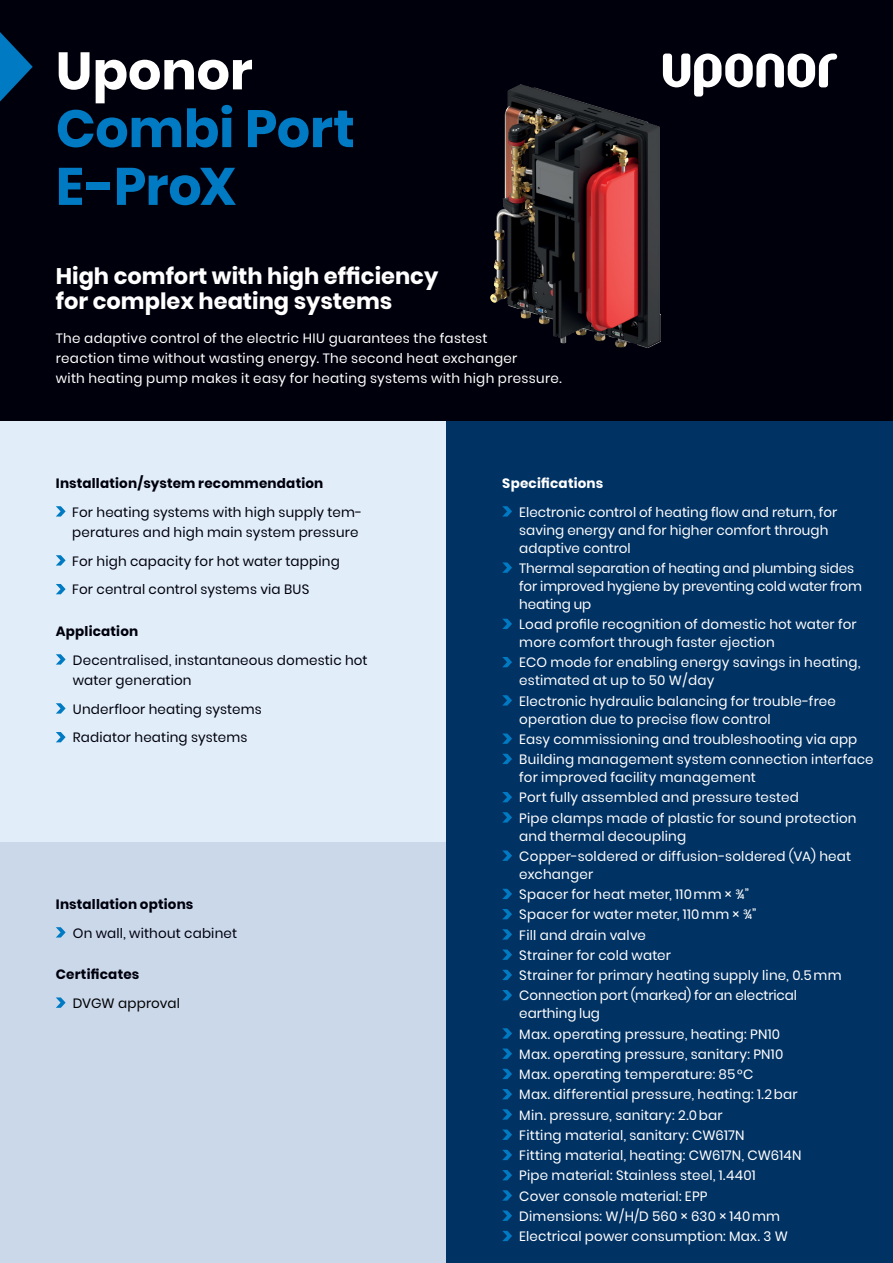
<style>
.page{position:relative;width:893px;height:1263px;background:#fff}
.page>*{position:absolute;margin:0;border:0;box-sizing:border-box;transform-origin:0 0}
.t1{font:700 52.5px/57.8px "Poppins";letter-spacing:-.005em;color:#007ac2}
.t2{font:700 52.5px "Poppins";letter-spacing:-.005em;color:#fff}
.t3{font:700 22.5px/24.8px "Poppins";color:#fff}
.t4{font:13.5px/20.2px "Poppins";letter-spacing:.015em;color:#fff}
.t5{font:13.5px/20.2px "Poppins";letter-spacing:.015em;color:#00000d}
.t6{font:13.5px/18px "Poppins";letter-spacing:-.005em;color:#fff}
.t7{font:700 13.5px "Poppins";letter-spacing:.015em;color:#00000d}
.t8{font:700 13.5px "Poppins";letter-spacing:.015em;color:#fff}
.t9{font:13.5px "Poppins";color:#000}
</style>
<div class="page">
<div style="left:0;top:0;width:893px;height:421px;background:#00000d"></div>
<img style="left:490px;top:84px;width:171px;height:264px">
<div style="left:0;top:421px;width:448px;height:421px;background:#e1eef9"></div>
<div style="left:0;top:842px;width:448px;height:421px;background:#cad8ea"></div>
<div style="left:446px;top:421px;width:447px;height:842px;background:#003263"></div>
<svg style="left:502px;top:506px;width:10px;height:10px"></svg>
<svg style="left:502px;top:562px;width:10px;height:11px"></svg>
<svg style="left:502px;top:619px;width:10px;height:10px"></svg>
<svg style="left:502px;top:657px;width:10px;height:10px"></svg>
<svg style="left:502px;top:695px;width:10px;height:10px"></svg>
<svg style="left:502px;top:733px;width:10px;height:11px"></svg>
<svg style="left:502px;top:754px;width:10px;height:10px"></svg>
<svg style="left:502px;top:792px;width:10px;height:10px"></svg>
<svg style="left:502px;top:812px;width:10px;height:10px"></svg>
<svg style="left:502px;top:850px;width:10px;height:11px"></svg>
<svg style="left:502px;top:889px;width:10px;height:10px"></svg>
<svg style="left:502px;top:909px;width:10px;height:10px"></svg>
<svg style="left:502px;top:929px;width:10px;height:10px"></svg>
<svg style="left:502px;top:949px;width:10px;height:11px"></svg>
<svg style="left:502px;top:970px;width:10px;height:10px"></svg>
<svg style="left:502px;top:990px;width:10px;height:10px"></svg>
<svg style="left:502px;top:1028px;width:10px;height:10px"></svg>
<svg style="left:502px;top:1048px;width:10px;height:11px"></svg>
<svg style="left:502px;top:1069px;width:10px;height:10px"></svg>
<svg style="left:502px;top:1089px;width:10px;height:10px"></svg>
<svg style="left:502px;top:1109px;width:10px;height:10px"></svg>
<svg style="left:502px;top:1129px;width:10px;height:11px"></svg>
<svg style="left:502px;top:1150px;width:10px;height:10px"></svg>
<svg style="left:502px;top:1170px;width:10px;height:10px"></svg>
<svg style="left:502px;top:1190px;width:10px;height:10px"></svg>
<svg style="left:502px;top:1210px;width:10px;height:11px"></svg>
<svg style="left:502px;top:1231px;width:10px;height:10px"></svg>
<svg style="left:56px;top:506px;width:10px;height:10px"></svg>
<svg style="left:56px;top:555px;width:10px;height:10px"></svg>
<svg style="left:56px;top:584px;width:10px;height:10px"></svg>
<svg style="left:56px;top:654px;width:10px;height:11px"></svg>
<svg style="left:56px;top:703px;width:10px;height:11px"></svg>
<svg style="left:56px;top:732px;width:10px;height:10px"></svg>
<svg style="left:56px;top:927px;width:10px;height:10px"></svg>
<svg style="left:56px;top:997px;width:10px;height:11px"></svg>
<svg style="left:663px;top:54px;width:174px;height:43px"></svg>
<svg style="left:0;top:32px;width:33px;height:70px"></svg>
<h1 class="t2" style="left:56px;top:41px;width:198px">Uponor</h1>
<h1 class="t1" style="left:56px;top:100px;width:301px">Combi Port<br>E-ProX</h1>
<h2 class="t3" style="left:56px;top:264px;width:384px">High comfort with high efficiency for complex heating systems</h2>
<p class="t4" style="left:56px;top:328px;width:507px">The adaptive control of the electric HIU guarantees the fastest<br>reaction time without wasting energy. The second heat exchanger<br>with heating pump makes it easy for heating systems with high pressure.</p>
<p class="t7" style="left:56px;top:475px;width:269px">Installation / system recommendation</p>
<p class="t5" style="left:72px;top:502px;width:292px">For heating systems with high supply tem&shy;peratures and high main system pressure</p>
<p class="t5" style="left:72px;top:546px;width:269px;line-height:28.8px">For high capacity for hot water tapping<br>For central control systems via BUS</p>
<p class="t7" style="left:56px;top:623px;width:84px">Application</p>
<p class="t5" style="left:73px;top:650px;width:296px">Decentralised, instantaneous domestic hot water generation</p>
<p class="t5" style="left:73px;top:694px;width:191px;line-height:28.8px">Underfloor heating systems<br>Radiator heating systems</p>
<p class="t7" style="left:56px;top:896px;width:139px">Installation options</p>
<p class="t5" style="left:73px;top:923px;width:166px">On wall, without cabinet</p>
<p class="t7" style="left:56px;top:966px;width:85px">Certificates</p>
<p class="t9" style="left:73px;top:995px;width:109px">DVGW approval</p>
<p class="t8" style="left:502px;top:475px;width:103px">Specifications</p>
<p class="t4" style="left:519px;top:503px;width:319px;line-height:18px">Electronic control of heating flow and return, for saving energy and for higher comfort through adaptive control</p>
<p class="t6" style="left:519px;top:559px;width:344px">Thermal separation of heating and plumbing sides for improved hygiene by preventing cold water from heating up</p>
<p class="t4" style="left:519px;top:615px;width:339px;line-height:18px">Load profile recognition of domestic hot water for more comfort through faster ejection</p>
<p class="t4" style="left:519px;top:654px;width:343px;line-height:18px">ECO mode for enabling energy savings in heating, estimated at up to 50 W/day</p>
<p class="t4" style="left:519px;top:692px;width:318px;line-height:18px">Electronic hydraulic balancing for trouble-free operation due to precise flow control</p>
<p class="t4" style="left:519px;top:729px;width:356px">Easy commissioning and troubleshooting via app<br>Building management system connection interface</p>
<p class="t4" style="left:519px;top:767px;width:339px">for improved facility management<br>Port fully assembled and pressure tested<br>Pipe clamps made of plastic for sound protection</p>
<p class="t4" style="left:519px;top:826px;width:333px">and thermal decoupling<br>Copper-soldered or diffusion-soldered (VA) heat</p>
<p class="t4" style="left:519px;top:864px;width:324px">exchanger<br>Spacer for heat meter, 110mm × ¾”<br>Spacer for water meter, 110mm × ¾”<br>Fill and drain valve<br>Strainer for cold water<br>Strainer for primary heating supply line, 0.5mm<br>Connection port (marked) for an electrical</p>
<p class="t4" style="left:519px;top:1003px;width:284px">earthing lug<br>Max. operating pressure, heating: PN10<br>Max. operating pressure, sanitary: PN10<br>Max. operating temperature: 85°C<br>Max. differential pressure, heating: 1.2bar Min. pressure, sanitary: 2.0bar<br>Fitting material, sanitary: CW617N<br>Fitting material, heating: CW617N, CW614N Pipe material: Stainless steel, 1.4401<br>Cover console material: EPP<br>Dimensions: W/H/D 560 × 630 × 140mm Electrical power consumption: Max. 3 W</p>
</div>
